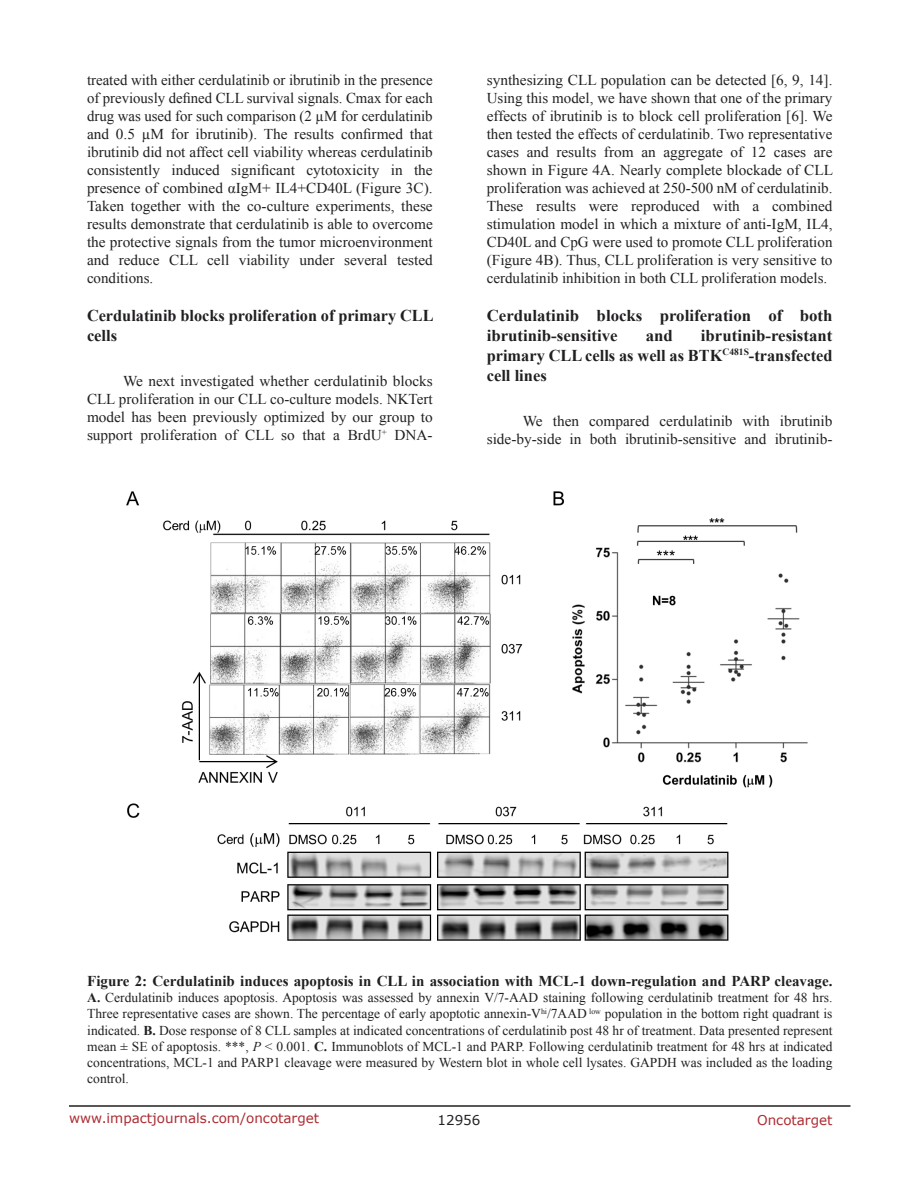
<style>
.page{position:relative;width:918px;height:1188px;background:#fff}
.page>*{position:absolute;margin:0;border:0;box-sizing:border-box;transform-origin:0 0}
.SubHeading{font:700 16.5px/19.8px "Times New Roman";color:#221f22}
.BodyText{font:15px/18px "Times New Roman";color:#221f22;text-align:justify}
.FigureText{font:700 15px "Times New Roman";color:#221f22}
.FigureText-2{font:13.5px/16.2px "Times New Roman";color:#221f22;text-align:justify}
.t1{font:13.5px "Verdana";color:#ac2b31}
.t2{font:13.5px "Verdana";color:#221f22}
.s1{font-weight:700}
.s2{font-style:italic}
</style>
<div class="page">
<hr style="left:69px;top:1105px;width:781px;height:2px;background:#231f20">
<img style="left:126px;top:491px;width:682px;height:450px">
<p class="BodyText" style="left:87px;top:71px;width:347px">treated with either cerdulatinib or ibrutinib in the presence of previously defined CLL survival signals. Cmax for each drug was used for such comparison (2 µM for cerdulatinib and 0.5 µM for ibrutinib). The results confirmed that ibrutinib did not affect cell viability whereas cerdulatinib consistently induced significant cytotoxicity in the presence of combined αIgM+ IL4+CD40L (Figure 3C).<br>Taken together with the co-culture experiments, these results demonstrate that cerdulatinib is able to overcome the protective signals from the tumor microenvironment and reduce CLL cell viability under several tested conditions.</p>
<p class="SubHeading" style="left:87px;top:305px;width:348px">Cerdulatinib blocks proliferation of primary CLL cells</p>
<p class="BodyText" style="left:87px;top:372px;width:347px;text-indent:36px">We next investigated whether cerdulatinib blocks CLL proliferation in our CLL co-culture models. NKTert model has been previously optimized by our group to support proliferation of CLL so that a BrdU<sup>+</sup> DNA-</p>
<p class="BodyText" style="left:487px;top:71px;width:348px">synthesizing CLL population can be detected [6, 9, 14].<br>Using this model, we have shown that one of the primary effects of ibrutinib is to block cell proliferation [6]. We then tested the effects of cerdulatinib. Two representative cases and results from an aggregate of 12 cases are shown in Figure 4A. Nearly complete blockade of CLL proliferation was achieved at 250-500 nM of cerdulatinib.<br>These results were reproduced with a combined stimulation model in which a mixture of anti-IgM, IL4, CD40L and CpG were used to promote CLL proliferation (Figure 4B). Thus, CLL proliferation is very sensitive to cerdulatinib inhibition in both CLL proliferation models.</p>
<p class="SubHeading" style="left:487px;top:305px;width:347px">Cerdulatinib blocks proliferation of both ibrutinib-sensitive</p>
<p class="SubHeading" style="left:487px;top:325px;width:347px;text-align:justify;text-indent:214px">ibrutinib-resistant primary CLL cells as well as BTK<sup>C481S</sup>-transfected cell lines</p>
<p class="BodyText" style="left:487px;top:411px;width:347px;text-align:right">We then compared cerdulatinib with ibrutinib side-by-side in both ibrutinib-sensitive and ibrutinib-</p>
<p class="SubHeading" style="left:646px;top:325px;width:29px">and</p>
<p class="FigureText" style="left:87px;top:971px;width:747px">Figure 2: Cerdulatinib induces apoptosis in CLL in association with MCL-1 down-regulation and PARP cleavage.</p>
<p class="FigureText-2" style="left:87px;top:989px;width:747px"><span class="s1">A.</span> Cerdulatinib induces apoptosis. Apoptosis was assessed by annexin V/7-AAD staining following cerdulatinib treatment for 48 hrs.<br>Three representative cases are shown. The percentage of early apoptotic annexin-V<sup>hi</sup>/7AAD <sup>low</sup> population in the bottom right quadrant is indicated. <span class="s1">B.</span> Dose response of 8 CLL samples at indicated concentrations of cerdulatinib post 48 hr of treatment. Data presented represent mean ± SE of apoptosis. ***, <span class="s2">P</span> &lt; 0.001. <span class="s1">C.</span> Immunoblots of MCL-1 and PARP. Following cerdulatinib treatment for 48 hrs at indicated concentrations, MCL-1 and PARP1 cleavage were measured by Western blot in whole cell lysates. GAPDH was included as the loading control.</p>
<p class="t1" style="left:69px;top:1109px;width:252px">www.impactjournals.com/oncotarget</p>
<p class="t2" style="left:438px;top:1111px;width:44px">12956</p>
<p class="t1" style="left:757px;top:1111px;width:77px">Oncotarget</p>
</div>
